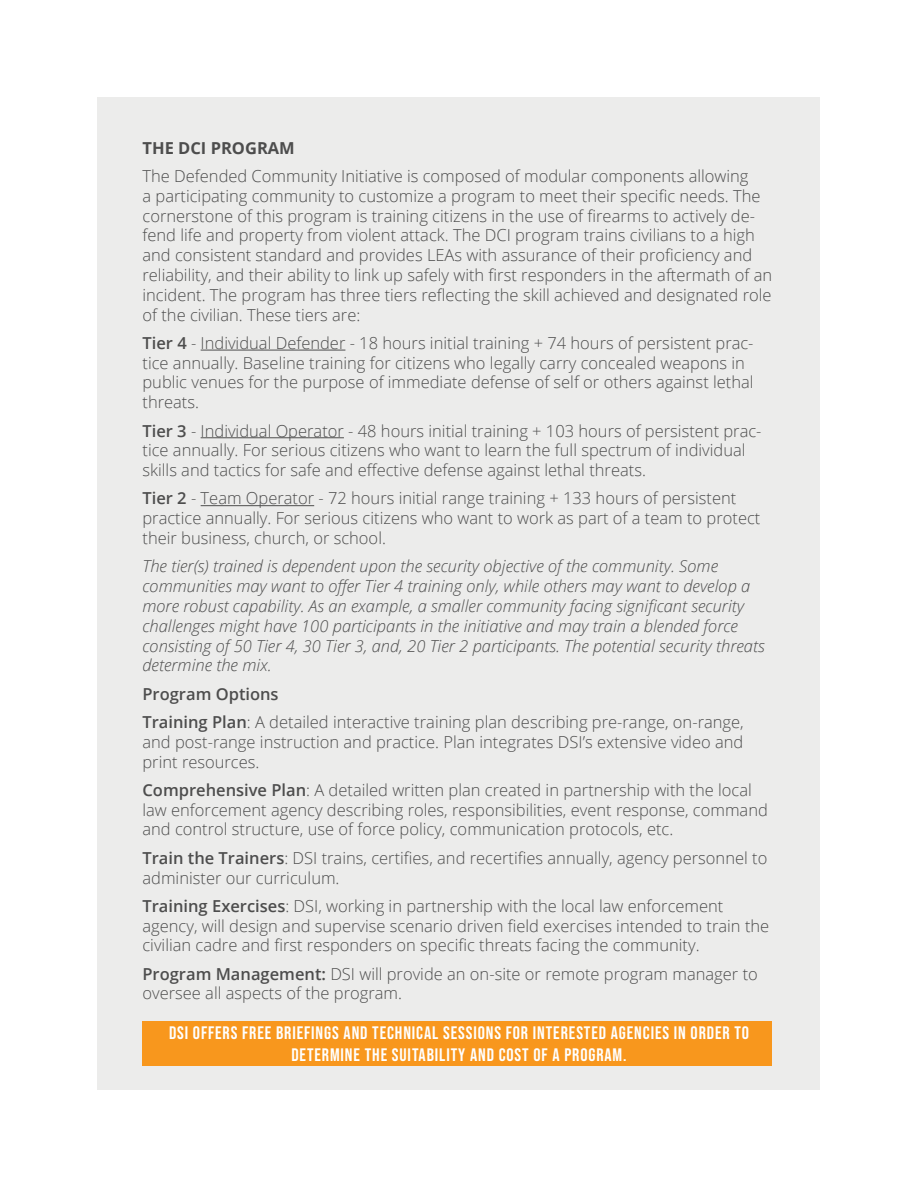
<style>
.page{position:relative;width:918px;height:1188px;background:#fff}
.page>*{position:absolute;margin:0;border:0;box-sizing:border-box;transform-origin:0 0}
.t1{font:18px/21.6px "Bebas Neue";letter-spacing:.05em;color:#fff;text-align:center}
.t2{font:300 16.5px/19.8px "Open Sans";color:#4d4d4d}
.t3{font:italic 300 16.5px/19.8px "Open Sans";color:#4d4d4d}
.t4{font:700 16.5px "Open Sans";color:#4d4d4d}
.s1{font-weight:600}
</style>
<div class="page">
<div style="left:98px;top:98px;width:722px;height:992px;background:#ececeb"></div>
<div style="left:142px;top:1022px;width:630px;height:44px;background:#f8971d"></div>
<hr style="left:201px;top:350px;width:144px;height:1px;background:#4d4d4d">
<hr style="left:201px;top:437px;width:143px;height:1px;background:#4d4d4d">
<hr style="left:201px;top:505px;width:113px;height:1px;background:#4d4d4d">
<p class="t4" style="left:142px;top:136px;width:154px">THE DCI PROGRAM</p>
<p class="t2" style="left:142px;top:166px;width:631px">The Defended Community Initiative is composed of modular components allowing<br>a participating community to customize a program to meet their specific needs. The cornerstone of this program is training citizens in the use of firearms to actively de&shy;fend life and property from violent attack. The DCI program trains civilians to a high and consistent standard and provides LEAs with assurance of their proficiency and reliability, and their ability to link up safely with first responders in the aftermath of an incident. The program has three tiers reflecting the skill achieved and designated role of the civilian. These tiers are:</p>
<p class="t2" style="left:142px;top:332px;width:613px"><span class="s1">Tier 4</span> - Individual Defender - 18 hours initial training + 74 hours of persistent prac&shy;tice annually. Baseline training for citizens who legally carry concealed weapons in public venues for the purpose of immediate defense of self or others against lethal threats.</p>
<p class="t2" style="left:142px;top:420px;width:621px"><span class="s1">Tier 3</span> - Individual Operator - 48 hours initial training + 103 hours of persistent prac&shy;tice annually. For serious citizens who want to learn the full spectrum of individual skills and tactics for safe and effective defense against lethal threats.</p>
<p class="t2" style="left:142px;top:488px;width:619px"><span class="s1">Tier 2</span> - Team Operator - 72 hours initial range training + 133 hours of persistent practice annually. For serious citizens who want to work as part of a team to protect their business, church, or school.</p>
<p class="t3" style="left:142px;top:556px;width:624px">The tier(s) trained is dependent upon the security objective of the community. Some communities may want to offer Tier 4 training only, while others may want to develop a more robust capability. As an example, a smaller community facing significant security challenges might have 100 participants in the initiative and may train a blended force consisting of 50 Tier 4, 30 Tier 3, and, 20 Tier 2 participants. The potential security threats determine the mix.</p>
<p class="t2" style="left:142px;top:679px;width:603px;line-height:28.3px"><span class="s1">Program Options<br>Training Plan</span>: A detailed interactive training plan describing pre-range, on-range,</p>
<p class="t2" style="left:142px;top:731px;width:602px">and post-range instruction and practice. Plan integrates DSI’s extensive video and print resources.</p>
<p class="t2" style="left:142px;top:779px;width:627px"><span class="s1">Comprehensive Plan</span>: A detailed written plan created in partnership with the local law enforcement agency describing roles, responsibilities, event response, command and control structure, use of force policy, communication protocols, etc.</p>
<p class="t2" style="left:142px;top:847px;width:626px"><span class="s1">Train the Trainers</span>: DSI trains, certifies, and recertifies annually, agency personnel to administer our curriculum.</p>
<p class="t2" style="left:142px;top:895px;width:628px"><span class="s1">Training Exercises</span>: DSI, working in partnership with the local law enforcement agency, will design and supervise scenario driven field exercises intended to train the civilian cadre and first responders on specific threats facing the community.</p>
<p class="t2" style="left:142px;top:963px;width:617px"><span class="s1">Program Management:</span> DSI will provide an on-site or remote program manager to oversee all aspects of the program.</p>
<p class="t1" style="left:169px;top:1022px;width:581px">DSI OFFERS FREE BRIEFINGS AND TECHNICAL SESSIONS FOR INTERESTED AGENCIES IN ORDER TO<br>DETERMINE THE SUITABILITY AND COST OF A PROGRAM.</p>
</div>
